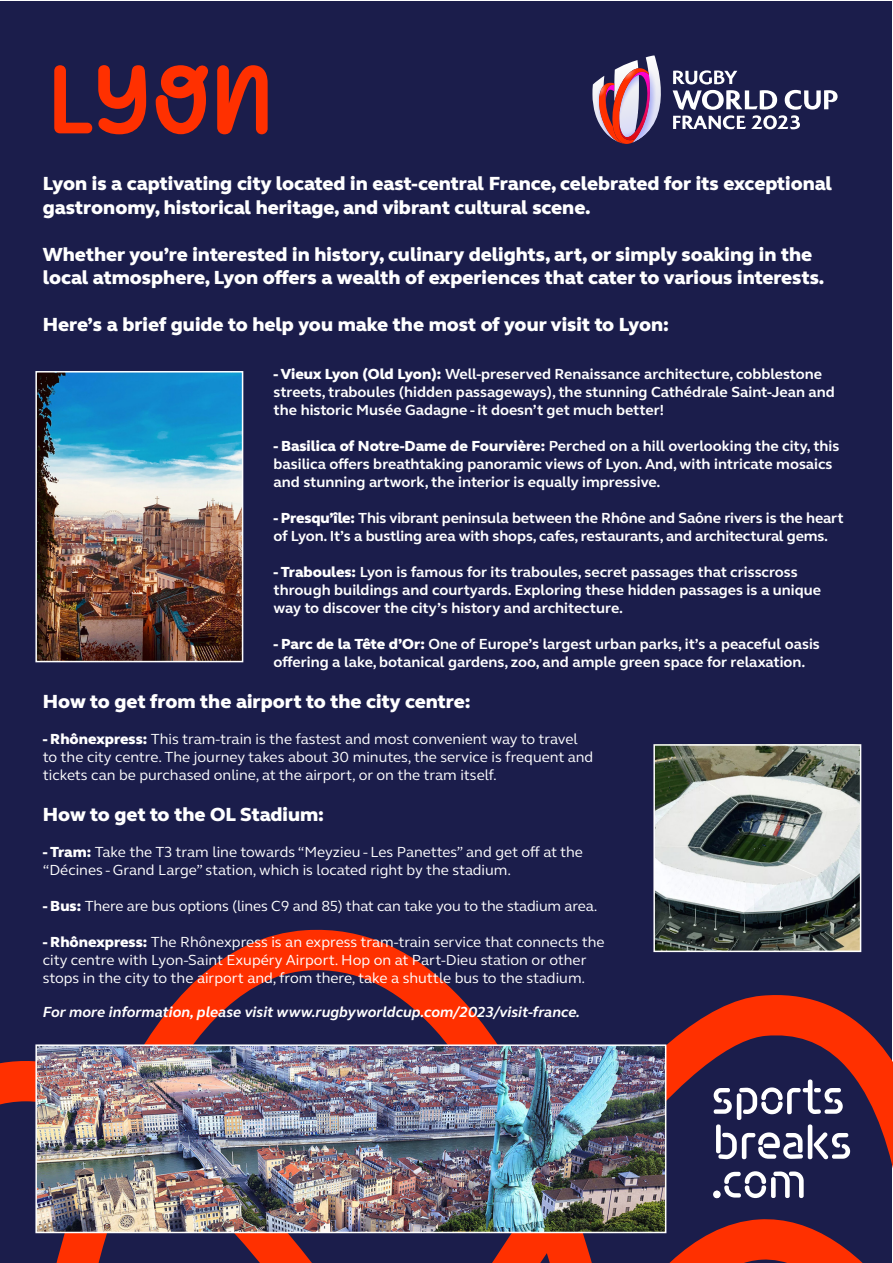
<style>
.page{position:relative;width:893px;height:1263px;background:#fff}
.page>*{position:absolute;margin:0;border:0;box-sizing:border-box;transform-origin:0 0}
.t1{font:800 19.5px/23.4px "Webb Ellis Cup";color:#fff}
.t2{font:700 15px/18px "Webb Ellis Cup";color:#fff}
.t3{font:15px/18px "Webb Ellis Cup";color:#fff}
.t4{font:italic 700 15px "Webb Ellis Cup";color:#fff}
.s1{font-weight:800}
</style>
<div class="page">
<div style="left:1px;top:1px;width:891px;height:1261px;background:#1b1d4b"></div>
<svg style="left:0;top:929px;width:893px;height:334px"></svg>
<svg style="left:592px;top:55px;width:246px;height:89px"></svg>
<svg style="left:714px;top:1079px;width:136px;height:80px"></svg>
<svg style="left:714px;top:1171px;width:90px;height:27px"></svg>
<div style="left:713px;top:1190px;width:8px;height:8px;background:#fff;border-radius:50%"></div>
<svg style="left:54px;top:65px;width:214px;height:69px"></svg>
<img style="left:656px;top:747px;width:202px;height:202px">
<div style="left:653px;top:744px;width:208px;height:208px;border:2px solid #fff"></div>
<img style="left:38px;top:374px;width:202px;height:285px">
<div style="left:35px;top:371px;width:208px;height:291px;border:2px solid #fff"></div>
<img style="left:38px;top:1047px;width:625px;height:183px">
<div style="left:35px;top:1044px;width:631px;height:189px;border:2px solid #fff"></div>
<p class="t1" style="left:43px;top:172px;width:791px">Lyon is a captivating city located in east-central France, celebrated for its exceptional gastronomy, historical heritage, and vibrant cultural scene.</p>
<p class="t1" style="left:43px;top:242px;width:783px">Whether you’re interested in history, culinary delights, art, or simply soaking in the local atmosphere, Lyon offers a wealth of experiences that cater to various interests.</p>
<p class="t1" style="left:43px;top:312px;width:628px">Here’s a brief guide to help you make the most of your visit to Lyon:</p>
<p class="t2" style="left:274px;top:365px;width:563px"><span class="s1">- Vieux Lyon (Old Lyon):</span> Well-preserved Renaissance architecture, cobblestone streets, traboules (hidden passageways), the stunning Cathédrale Saint-Jean and the historic Musée Gadagne - it doesn’t get much better!</p>
<p class="t2" style="left:274px;top:437px;width:567px"><span class="s1">- Basilica of Notre-Dame de Fourvière:</span> Perched on a hill overlooking the city, this basilica offers breathtaking panoramic views of Lyon. And, with intricate mosaics and stunning artwork, the interior is equally impressive.</p>
<p class="t2" style="left:274px;top:509px;width:572px"><span class="s1">- Presqu’île:</span> This vibrant peninsula between the Rhône and Saône rivers is the heart of Lyon. It’s a bustling area with shops, cafes, restaurants, and architectural gems.</p>
<p class="t2" style="left:274px;top:563px;width:549px"><span class="s1">- Traboules:</span> Lyon is famous for its traboules, secret passages that crisscross through buildings and courtyards. Exploring these hidden passages is a unique way to discover the city’s history and architecture.</p>
<p class="t2" style="left:274px;top:635px;width:548px"><span class="s1">- Parc de la Tête d’Or:</span> One of Europe’s largest urban parks, it’s a peaceful oasis offering a lake, botanical gardens, zoo, and ample green space for relaxation.</p>
<p class="t1" style="left:43px;top:689px;width:429px">How to get from the airport to the city centre:</p>
<p class="t3" style="left:43px;top:729px;width:552px"><span class="s1">- Rhônexpress:</span> This tram-train is the fastest and most convenient way to travel to the city centre. The journey takes about 30 minutes, the service is frequent and tickets can be purchased online, at the airport, or on the tram itself.</p>
<p class="t1" style="left:43px;top:803px;width:283px">How to get to the OL Stadium:</p>
<p class="t3" style="left:43px;top:843px;width:542px"><span class="s1">- Tram:</span> Take the T3 tram line towards “Meyzieu - Les Panettes” and get off at the “Décines - Grand Large” station, which is located right by the stadium.</p>
<p class="t3" style="left:43px;top:897px;width:556px"><span class="s1">- Bus:</span> There are bus options (lines C9 and 85) that can take you to the stadium area.</p>
<p class="t3" style="left:43px;top:933px;width:563px"><span class="s1">- Rhônexpress:</span> The Rhônexpress is an express tram-train service that connects the city centre with Lyon-Saint Exupéry Airport. Hop on at Part-Dieu station or other stops in the city to the airport and, from there, take a shuttle bus to the stadium.</p>
<p class="t4" style="left:43px;top:1002px;width:539px">For more information, please visit www.rugbyworldcup.com/2023/visit-france.</p>
</div>
